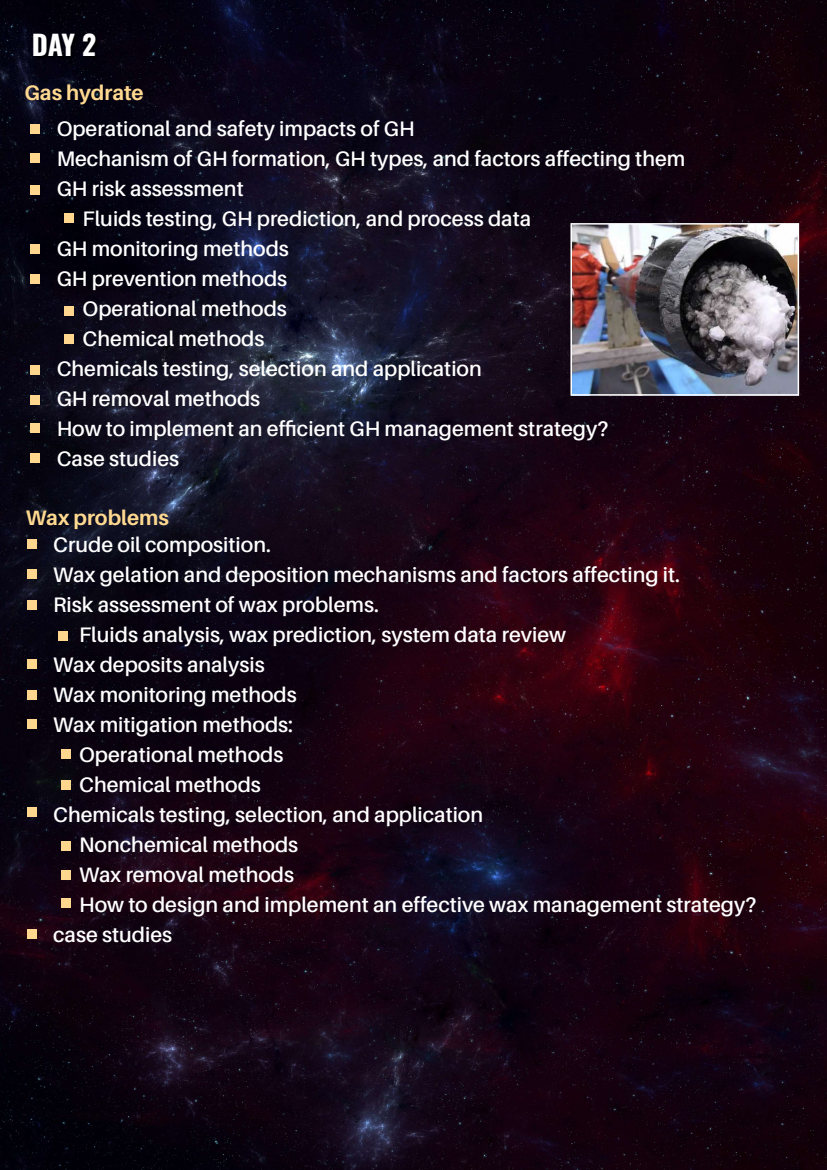
<style>
.page{position:relative;width:827px;height:1170px;background:#fff}
.page>*{position:absolute;margin:0;border:0;box-sizing:border-box;transform-origin:0 0}
.t1{font:27.5px "Oswald";color:#fff}
.t2{font:600 21px "Aileron";color:#fff}
.t3{font:700 21px "Aileron";color:#ffd990}
</style>
<div class="page">
<img style="left:0;top:0;width:826px;height:1170px">
<img style="left:31px;top:30px;width:102px;height:40px">
<div style="left:31px;top:124px;width:9px;height:9px;background:#ffd68d"></div>
<div style="left:31px;top:154px;width:9px;height:8px;background:#ffd68d"></div>
<div style="left:31px;top:185px;width:9px;height:9px;background:#ffd68d"></div>
<div style="left:31px;top:244px;width:9px;height:10px;background:#ffd68d"></div>
<div style="left:65px;top:213px;width:9px;height:9px;background:#ffd68d"></div>
<div style="left:65px;top:306px;width:9px;height:9px;background:#ffd68d"></div>
<div style="left:65px;top:334px;width:9px;height:10px;background:#ffd68d"></div>
<div style="left:31px;top:274px;width:9px;height:9px;background:#ffd68d"></div>
<div style="left:31px;top:366px;width:9px;height:8px;background:#ffd68d"></div>
<div style="left:31px;top:395px;width:9px;height:9px;background:#ffd68d"></div>
<div style="left:31px;top:424px;width:9px;height:8px;background:#ffd68d"></div>
<div style="left:31px;top:453px;width:9px;height:9px;background:#ffd68d"></div>
<div style="left:27px;top:540px;width:9px;height:8px;background:#ffd68d"></div>
<div style="left:27px;top:569px;width:9px;height:9px;background:#ffd68d"></div>
<div style="left:27px;top:600px;width:9px;height:10px;background:#ffd68d"></div>
<div style="left:58px;top:632px;width:9px;height:8px;background:#ffd68d"></div>
<div style="left:27px;top:659px;width:9px;height:9px;background:#ffd68d"></div>
<div style="left:61px;top:749px;width:9px;height:9px;background:#ffd68d"></div>
<div style="left:61px;top:780px;width:9px;height:9px;background:#ffd68d"></div>
<div style="left:61px;top:870px;width:9px;height:10px;background:#ffd68d"></div>
<div style="left:61px;top:898px;width:9px;height:10px;background:#ffd68d"></div>
<div style="left:27px;top:690px;width:9px;height:9px;background:#ffd68d"></div>
<div style="left:27px;top:719px;width:9px;height:9px;background:#ffd68d"></div>
<div style="left:27px;top:807px;width:9px;height:9px;background:#ffd68d"></div>
<div style="left:62px;top:841px;width:9px;height:9px;background:#ffd68d"></div>
<div style="left:27px;top:930px;width:9px;height:8px;background:#ffd68d"></div>
<img style="left:573px;top:226px;width:223px;height:167px">
<div style="left:570px;top:223px;width:229px;height:173px;border:2px solid #fff"></div>
<h1 class="t1" style="left:32px;top:21px;width:66px">DAY 2</h1>
<p class="t3" style="left:24px;top:81px;width:121px">Gas hydrate</p>
<p class="t2" style="left:57px;top:117px;width:359px">Operational and safety impacts of GH</p>
<p class="t2" style="left:57px;top:147px;width:630px">Mechanism of GH formation, GH types, and factors affecting them</p>
<p class="t2" style="left:57px;top:177px;width:188px">GH risk assessment</p>
<p class="t2" style="left:83px;top:207px;width:450px">Fluids testing, GH prediction, and process data</p>
<p class="t2" style="left:57px;top:237px;width:234px">GH monitoring methods</p>
<p class="t2" style="left:57px;top:267px;width:232px">GH prevention methods</p>
<p class="t2" style="left:83px;top:297px;width:206px">Operational methods</p>
<p class="t2" style="left:83px;top:327px;width:183px">Chemical methods</p>
<p class="t2" style="left:57px;top:357px;width:426px">Chemicals testing, selection and application</p>
<p class="t2" style="left:57px;top:387px;width:205px">GH removal methods</p>
<p class="t2" style="left:57px;top:417px;width:553px">How to implement an efficient GH management strategy?</p>
<p class="t2" style="left:57px;top:447px;width:124px">Case studies</p>
<p class="t3" style="left:26px;top:506px;width:144px">Wax problems</p>
<p class="t2" style="left:53px;top:533px;width:219px">Crude oil composition.</p>
<p class="t2" style="left:53px;top:563px;width:628px">Wax gelation and deposition mechanisms and factors affecting it.</p>
<p class="t2" style="left:53px;top:593px;width:327px">Risk assessment of wax problems.</p>
<p class="t2" style="left:79px;top:623px;width:488px">Fluids analysis, wax prediction, system data review</p>
<p class="t2" style="left:53px;top:653px;width:213px">Wax deposits analysis</p>
<p class="t2" style="left:53px;top:683px;width:245px">Wax monitoring methods</p>
<p class="t2" style="left:53px;top:713px;width:241px">Wax mitigation methods:</p>
<p class="t2" style="left:79px;top:743px;width:206px">Operational methods</p>
<p class="t2" style="left:79px;top:773px;width:183px">Chemical methods</p>
<p class="t2" style="left:53px;top:803px;width:431px">Chemicals testing, selection, and application</p>
<p class="t2" style="left:79px;top:833px;width:220px">Nonchemical methods</p>
<p class="t2" style="left:79px;top:863px;width:216px">Wax removal methods</p>
<p class="t2" style="left:79px;top:893px;width:678px">How to design and implement an effective wax management strategy?</p>
<p class="t2" style="left:53px;top:923px;width:120px">case studies</p>
</div>
